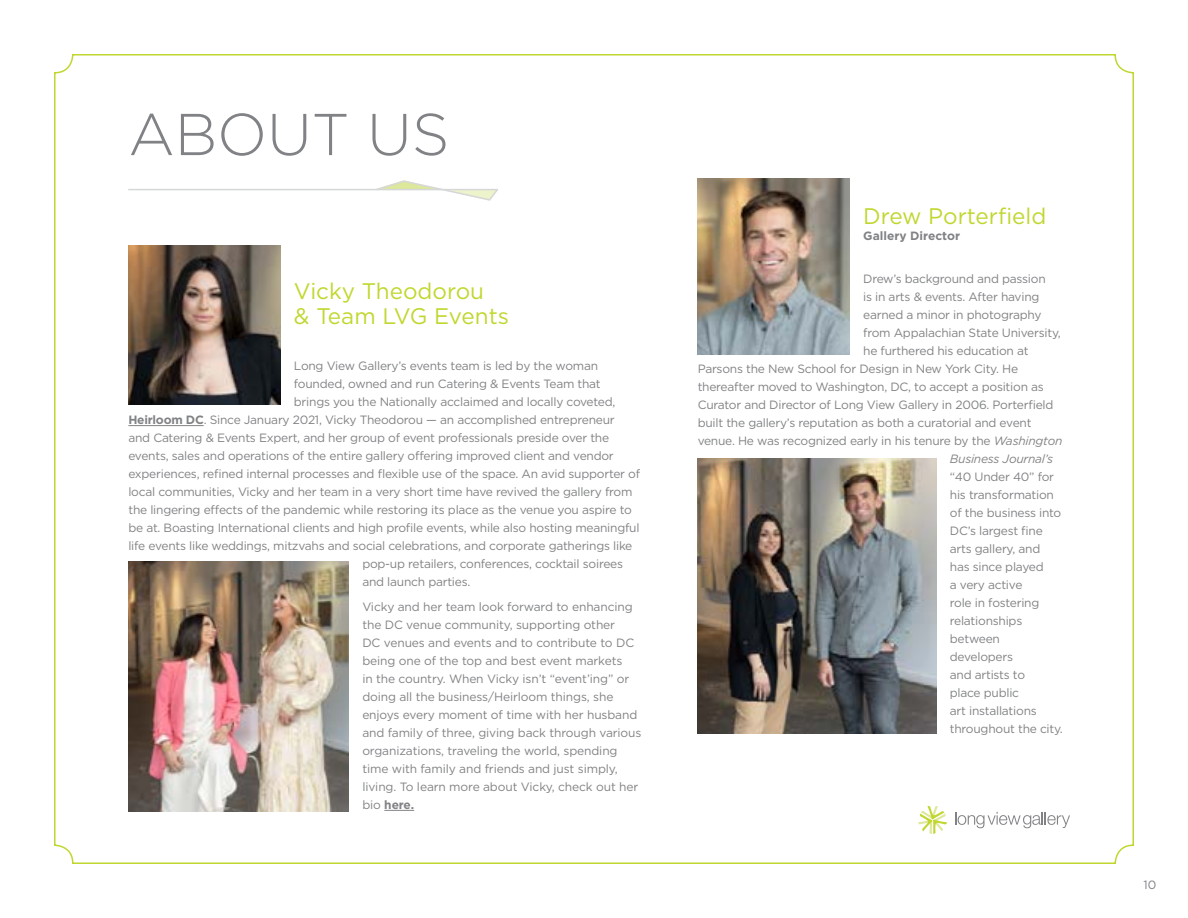
<style>
.page{position:relative;width:1188px;height:918px;background:#fff}
.page>*{position:absolute;margin:0;border:0;box-sizing:border-box;transform-origin:0 0}
.t1{font:300 58.8px "Gotham";color:#808285}
.t2{font:22.5px/25.5px "Gotham";color:#c1d72f}
.t3{font:12px/18px "Gotham";letter-spacing:-.02em;color:#808285}
.t4{font:italic 12px "Gotham";letter-spacing:-.02em;color:#808285}
.t5{font:700 12px "Gotham";color:#808285}
.s1{font-weight:700}
.s2{font-style:italic}
</style>
<div class="page">
<hr style="left:128px;top:425px;width:76px;height:1px;background:#808285">
<hr style="left:384px;top:810px;width:30px;height:1px;background:#808285">
<svg style="left:955px;top:812px;width:115px;height:16px"></svg>
<svg style="left:918px;top:806px;width:29px;height:28px"></svg>
<hr style="left:128px;top:189px;width:370px;height:1px;background:#d6d7d8">
<svg style="left:374px;top:180px;width:124px;height:21px"></svg>
<img style="left:128px;top:245px;width:152px;height:160px">
<img style="left:698px;top:179px;width:152px;height:175px">
<img style="left:128px;top:561px;width:221px;height:250px">
<img style="left:698px;top:459px;width:238px;height:274px">
<h1 class="t1" style="left:128px;top:97px;width:323px">ABOUT US</h1>
<h2 class="t2" style="left:294px;top:278px;width:217px">Vicky Theodorou<br>&amp; Team LVG Events</h2>
<p class="t3" style="left:294px;top:357px;width:306px">Long View Gallery’s events team is led by the woman</p>
<p class="t3" style="left:294px;top:375px;width:308px">founded, owned and run Catering &amp; Events Team that</p>
<p class="t3" style="left:294px;top:393px;width:323px">brings you the Nationally acclaimed and locally coveted,</p>
<p class="t3" style="left:128px;top:411px;width:488px"><span class="s1">Heirloom DC</span>. Since January 2021, Vicky Theodorou — an accomplished entrepreneur</p>
<p class="t3" style="left:128px;top:429px;width:482px">and Catering &amp; Events Expert, and her group of event professionals preside over the</p>
<p class="t3" style="left:128px;top:447px;width:487px">events, sales and operations of the entire gallery offering improved client and vendor</p>
<p class="t3" style="left:128px;top:465px;width:513px">experiences, refined internal processes and flexible use of the space. An avid supporter of</p>
<p class="t3" style="left:128px;top:483px;width:506px">local communities, Vicky and her team in a very short time have revived the gallery from</p>
<p class="t3" style="left:128px;top:501px;width:505px">the lingering effects of the pandemic while restoring its place as the venue you aspire to</p>
<p class="t3" style="left:128px;top:519px;width:513px">be at. Boasting International clients and high profile events, while also hosting meaningful</p>
<p class="t3" style="left:128px;top:537px;width:505px">life events like weddings, mitzvahs and social celebrations, and corporate gatherings like</p>
<p class="t3" style="left:362px;top:555px;width:262px">pop-up retailers, conferences, cocktail soirees</p>
<p class="t3" style="left:362px;top:573px;width:110px">and launch parties.</p>
<p class="t3" style="left:362px;top:598px;width:281px">Vicky and her team look forward to enhancing the DC venue community, supporting other<br>DC venues and events and to contribute to DC being one of the top and best event markets<br>in the country. When Vicky isn’t “event’ing” or doing all the business/Heirloom things, she enjoys every moment of time with her husband and family of three, giving back through various organizations, traveling the world, spending time with family and friends and just simply, living. To learn more about Vicky, check out her bio <span class="s1">here.</span></p>
<h2 class="t2" style="left:863px;top:202px;width:185px">Drew Porterfield</h2>
<p class="t5" style="left:863px;top:228px;width:98px">Gallery Director</p>
<p class="t3" style="left:863px;top:269px;width:184px">Drew’s background and passion</p>
<p class="t3" style="left:863px;top:287px;width:178px">is in arts &amp; events. After having</p>
<p class="t3" style="left:863px;top:305px;width:180px">earned a minor in photography</p>
<p class="t3" style="left:863px;top:323px;width:199px">from Appalachian State University,</p>
<p class="t3" style="left:863px;top:341px;width:167px">he furthered his education at</p>
<p class="t3" style="left:698px;top:359px;width:322px">Parsons the New School for Design in New York City. He</p>
<p class="t3" style="left:698px;top:377px;width:348px">thereafter moved to Washington, DC, to accept a position as</p>
<p class="t3" style="left:698px;top:395px;width:357px">Curator and Director of Long View Gallery in 2006. Porterfield</p>
<p class="t3" style="left:698px;top:413px;width:335px">built the gallery’s reputation as both a curatorial and event</p>
<p class="t3" style="left:698px;top:431px;width:366px">venue. He was recognized early in his tenure by the <span class="s2">Washington</span></p>
<p class="t4" style="left:950px;top:451px;width:105px">Business Journal’s</p>
<p class="t3" style="left:950px;top:467px;width:115px">“40 Under 40” for his transformation of the business into<br>DC’s largest fine arts gallery, and has since played<br>a very active<br>role in fostering relationships between developers<br>and artists to<br>place public<br>art installations throughout the city.</p>
<p class="t3" style="left:1144px;top:875px;width:14px">10</p>
</div>
